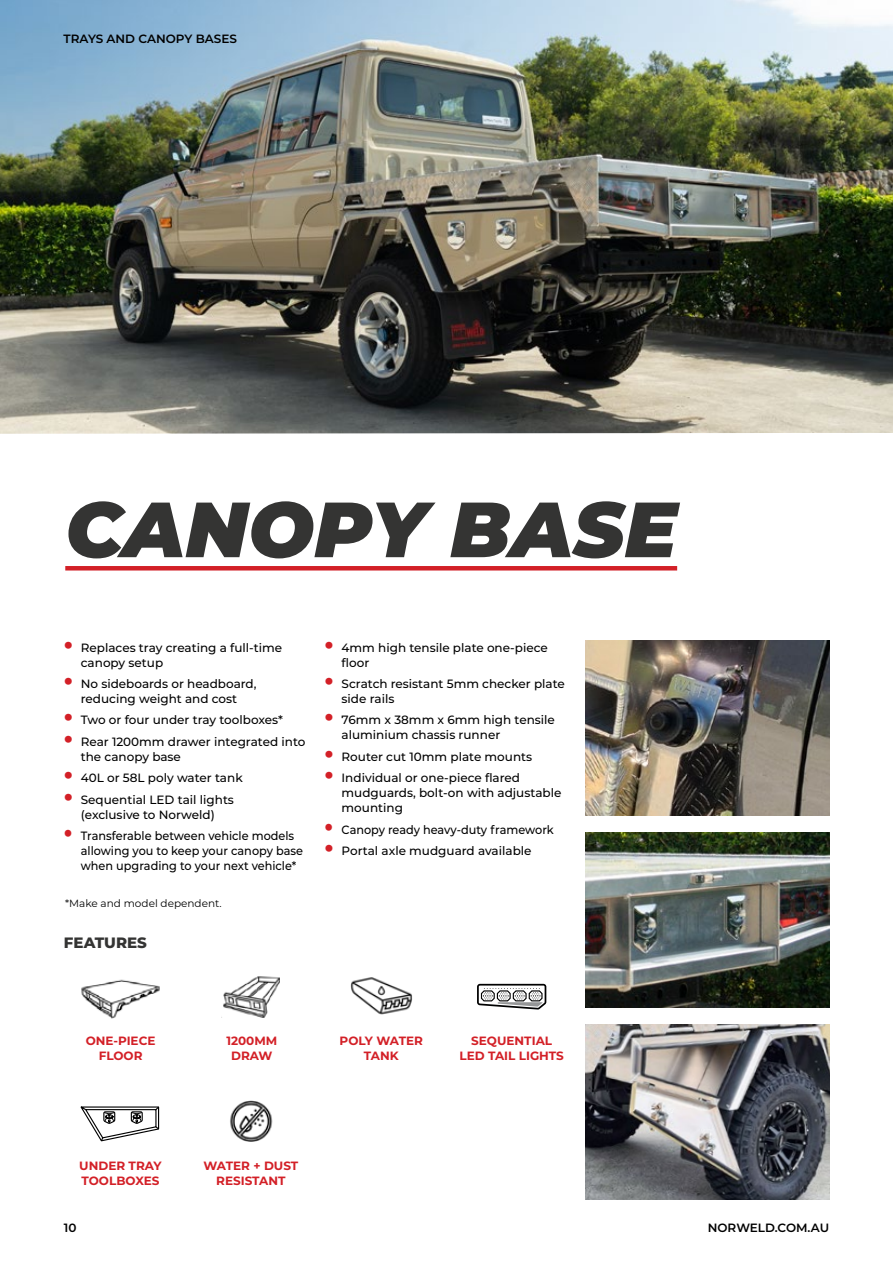
<style>
.page{position:relative;width:893px;height:1263px;background:#fff}
.page>*{position:absolute;margin:0;border:0;box-sizing:border-box;transform-origin:0 0}
.t1{font:italic 900 78px "Montserrat";color:#343433}
.t2{font:800 15px "Montserrat";color:#343433}
.t3{font:500 12px/15px "Montserrat";color:#000}
.t4{font:500 12px/15px "Montserrat";color:#000;scale:.94 1}
.t5{font:700 12px/14.4px "Montserrat";color:#d32027;text-align:center}
.t6{font:600 12px "Montserrat";color:#000}
.t7{font:10.5px "Montserrat";color:#000}
.s1{font-weight:800;font-size:24px;color:#d32027}
</style>
<div class="page">
<img style="left:585px;top:832px;width:244px;height:175px">
<img style="left:585px;top:1024px;width:244px;height:175px">
<img style="left:585px;top:640px;width:244px;height:175px">
<img style="left:81px;top:979px;width:79px;height:40px">
<img style="left:230px;top:1100px;width:43px;height:42px">
<img style="left:223px;top:976px;width:57px;height:42px">
<img style="left:350px;top:977px;width:63px;height:38px">
<svg style="left:477px;top:984px;width:69px;height:25px"></svg>
<img style="left:0;top:0;width:893px;height:434px">
<hr style="left:65px;top:566px;width:612px;height:4px;background:#d32027">
<svg style="left:80px;top:1106px;width:80px;height:36px"></svg>
<p class="t6" style="left:64px;top:30px;width:175px">TRAYS AND CANOPY BASES</p>
<h1 class="t1" style="left:65px;top:471px;width:613px">CANOPY BASE</h1>
<p class="t3" style="left:81px;top:639px;width:203px;text-indent:-17px"><span class="s1">•</span> Replaces tray creating a full-time canopy setup</p>
<p class="t3" style="left:64px;top:676px;width:194px;text-align:center"><span class="s1">•</span> No sideboards or headboard, reducing weight and cost</p>
<p class="t3" style="left:64px;top:712px;width:221px"><span class="s1">•</span> Two or four under tray toolboxes*</p>
<p class="t3" style="left:81px;top:733px;width:226px;text-indent:-17px"><span class="s1">•</span> Rear 1200mm drawer integrated into the canopy base</p>
<p class="t3" style="left:64px;top:770px;width:180px"><span class="s1">•</span> 40L or 58L poly water tank</p>
<p class="t3" style="left:64px;top:791px;width:172px;text-align:center"><span class="s1">•</span> Sequential LED tail lights (exclusive to Norweld)</p>
<p class="t4" style="left:81px;top:828px;width:238px;text-indent:-17px"><span class="s1">•</span> Transferable between vehicle models allowing you to keep your canopy base when upgrading to your next vehicle*</p>
<p class="t7" style="left:65px;top:896px;width:158px">*Make and model dependent.</p>
<p class="t2" style="left:64px;top:931px;width:85px">FEATURES</p>
<p class="t3" style="left:342px;top:639px;width:208px;text-indent:-17px"><span class="s1">•</span> 4mm high tensile plate one-piece floor</p>
<p class="t3" style="left:342px;top:676px;width:225px;text-indent:-17px"><span class="s1">•</span> Scratch resistant 5mm checker plate side rails</p>
<p class="t3" style="left:342px;top:712px;width:215px;text-indent:-17px"><span class="s1">•</span> 76mm x 38mm x 6mm high tensile aluminium chassis runner</p>
<p class="t3" style="left:325px;top:748px;width:209px"><span class="s1">•</span> Router cut 10mm plate mounts</p>
<p class="t3" style="left:342px;top:770px;width:221px;text-indent:-17px"><span class="s1">•</span> Individual or one-piece flared mudguards, bolt-on with adjustable mounting</p>
<p class="t4" style="left:325px;top:821px;width:245px"><span class="s1">•</span> Canopy ready heavy-duty framework</p>
<p class="t3" style="left:325px;top:843px;width:208px"><span class="s1">•</span> Portal axle mudguard available</p>
<p class="t5" style="left:86px;top:1033px;width:71px">ONE-PIECE<br>FLOOR</p>
<p class="t5" style="left:79px;top:1158px;width:84px;text-align:left">UNDER TRAY<br>TOOLBOXES</p>
<p class="t5" style="left:226px;top:1033px;width:52px">1200MM<br>DRAW</p>
<p class="t5" style="left:340px;top:1033px;width:85px">POLY WATER<br>TANK</p>
<p class="t5" style="left:459px;top:1033px;width:106px">SEQUENTIAL<br>LED TAIL LIGHTS</p>
<p class="t5" style="left:203px;top:1158px;width:96px">WATER + DUST<br>RESISTANT</p>
<p class="t6" style="left:64px;top:1219px;width:14px">10</p>
<p class="t6" style="left:708px;top:1219px;width:123px">NORWELD.COM.AU</p>
</div>
